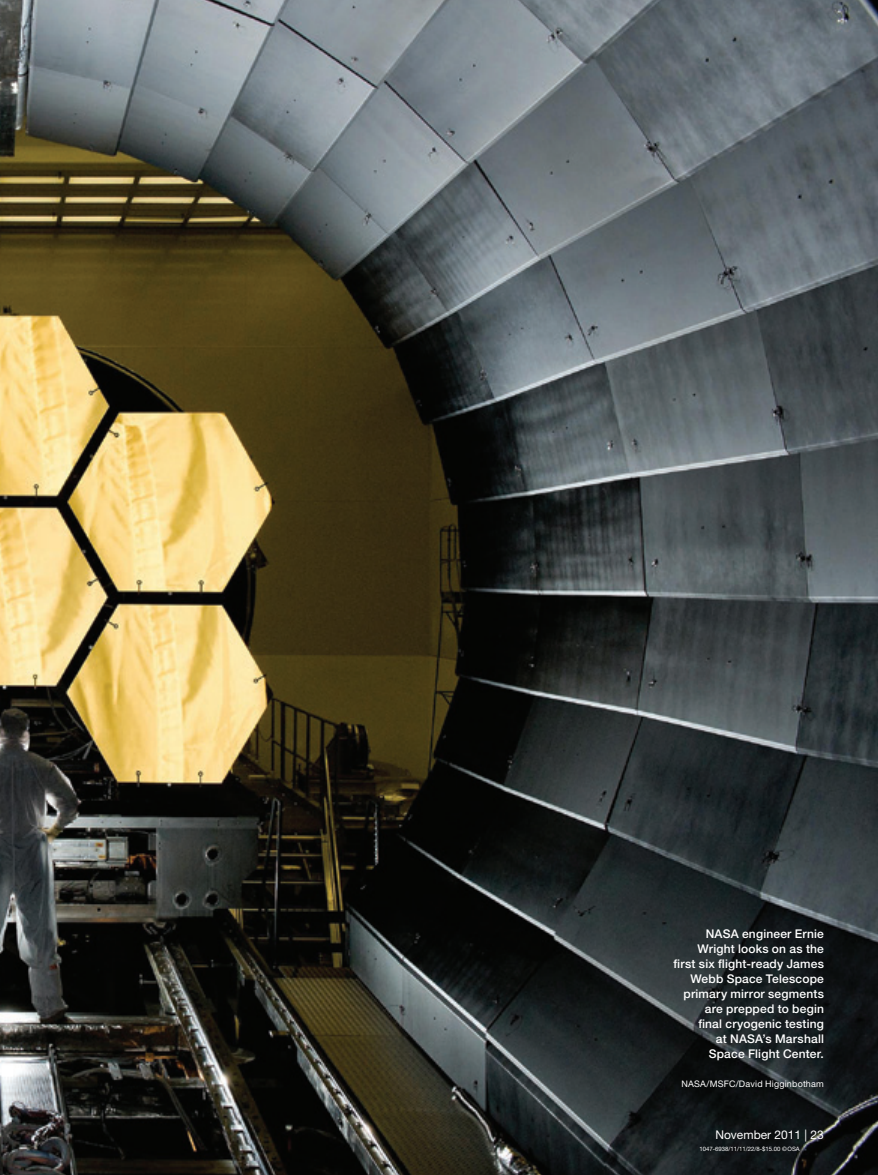
<style>
.page{position:relative;width:878px;height:1175px;background:#fff}
.page>*{position:absolute;margin:0;border:0;box-sizing:border-box;transform-origin:0 0}
.t1{font:500 12px/15px "Helvetica Neue LT Std";letter-spacing:.015em;color:#fff;text-align:right}
.t2{font:12px "Helvetica Neue LT Std";color:#fff}
.t3{font:9px "Helvetica Neue LT Std";letter-spacing:.02em;color:#fff}
.t4{font:6px "Helvetica Neue LT Std";color:#fff}
</style>
<div class="page">
<img style="left:0;top:0;width:878px;height:1174px">
<p class="t1" style="left:673px;top:926px;width:152px">NASA engineer Ernie<br>Wright looks on as the first six flight-ready James<br>Webb Space Telescope primary mirror segments are prepped to begin<br>final cryogenic testing<br>at NASA’s Marshall<br>Space Flight Center.</p>
<p class="t3" style="left:681px;top:1078px;width:144px">NASA/MSFC/David Higginbotham</p>
<p class="t2" style="left:715px;top:1127px;width:110px">November 2011 | 23</p>
<p class="t4" style="left:699px;top:1145px;width:102px">1047-6938/11/11/22/8-$15.00 ©OSA</p>
</div>
